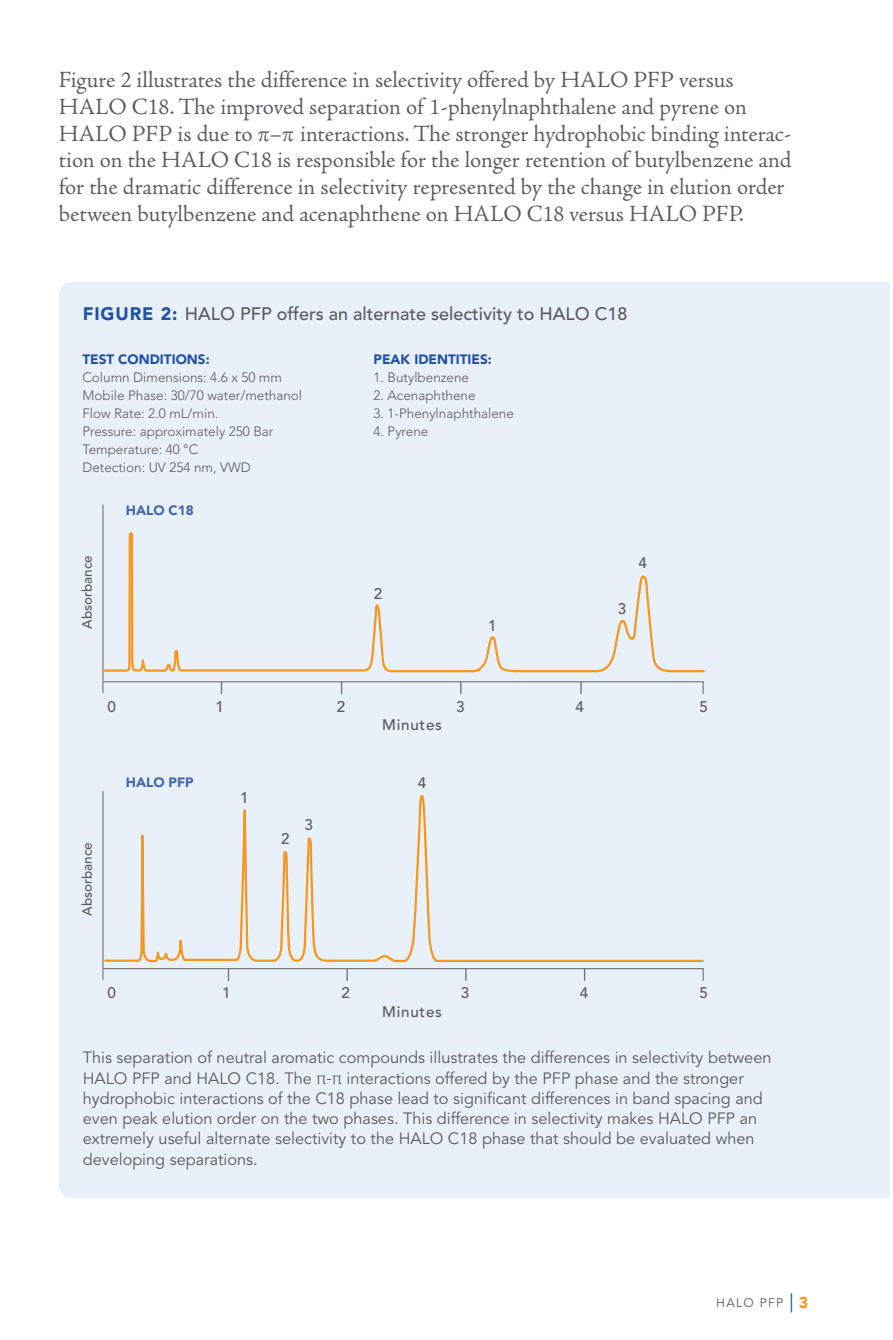
<style>
.page{position:relative;width:893px;height:1340px;background:#fff}
.page>*{position:absolute;margin:0;border:0;box-sizing:border-box;transform-origin:0 0}
.t1{font:24.3px/27px "Adobe Jenson MM.371.10.+EICMZI";color:#5c5a5d}
.t2{font:18px "Avenir Medium+XHXVCX";color:#5c5a5d}
.t3{font:16.2px/20.2px "Avenir Book+SWCIZG";color:#5c5a5d}
.t4{font:15.3px "Avenir Medium+XHXVCX";letter-spacing:.05em;color:#5c5a5d}
.t5{font:13.5px/18px "Avenir Light+WRWSAJ";color:#5c5a5d}
.t6{font:13.5px "Avenir Black+UIUPHC";color:#2051a3}
.t7{font:13.5px "Avenir Medium+XHXVCX";color:#5c5a5d}
.t8{font:13.5px "Avenir Black+UIUPHC";color:#4563ae}
.t9{font:12.38px "Avenir Book+SWCIZG";letter-spacing:.1em;color:#5c5a5d}
.s1{font-family:"Adobe Garamond Pro Regular+ODFQLE"}
.s2{font-family:"Avenir Black+UIUPHC";color:#2051a3}
.s3{font-family:"Avenir Light+WRWSAJ";font-size:24.75px;color:#2051a3}
.s4{font-family:"Avenir Black+UIUPHC";font-size:15.75px;color:#f7971d}
</style>
<div class="page">
<div style="left:59px;top:282px;width:830px;height:916px;background:#e8f0f9"></div>
<hr style="left:102px;top:504px;width:1px;height:189px;background:#747377">
<hr style="left:102px;top:791px;width:1px;height:189px;background:#747377">
<svg style="left:102px;top:967px;width:602px;height:15px;background:#dde5ed"></svg>
<div style="left:103px;top:462px;width:602px;height:501px;background:#e8f0f9"></div>
<svg style="left:317px;top:1074px;width:24px;height:9px"></svg>
<p class="t1" style="left:59px;top:68px;width:734px">Figure 2 illustrates the difference in selectivity offered by HALO PFP versus HALO C18. The improved separation of 1-phenylnaphthalene and pyrene on HALO PFP is due to <span class="s1">π</span>–<span class="s1">π</span> interactions. The stronger hydrophobic binding interac&shy;tion on the HALO C18 is responsible for the longer retention of butylbenzene and for the dramatic difference in selectivity represented by the change in elution order between butylbenzene and acenaphthene on HALO C18 versus HALO PFP.</p>
<p class="t2" style="left:83px;top:306px;width:546px"><span class="s2">FIGURE 2:</span> HALO PFP offers an alternate selectivity to HALO C18</p>
<p class="t6" style="left:82px;top:354px;width:129px">TEST CONDITIONS:</p>
<p class="t5" style="left:82px;top:370px;width:221px">Column Dimensions: 4.6 x 50 mm<br>Mobile Phase: 30/70 water/methanol<br>Flow Rate: 2.0 mL/min.<br>Pressure: approximately 250 Bar<br>Temperature: 40 °C<br>Detection: UV 254 nm, VWD</p>
<p class="t7" style="left:81px;top:629px;width:75px;rotate:-90deg">Absorbance</p>
<p class="t8" style="left:126px;top:504px;width:69px">HALO C18</p>
<p class="t6" style="left:374px;top:354px;width:120px">PEAK IDENTITIES:</p>
<p class="t5" style="left:374px;top:370px;width:97px">1. Butylbenzene</p>
<p class="t5" style="left:374px;top:388px;width:104px">2. Acenaphthene</p>
<p class="t5" style="left:374px;top:406px;width:142px">3. 1-Phenylnaphthalene</p>
<p class="t5" style="left:374px;top:424px;width:56px">4. Pyrene</p>
<p class="t4" style="left:374px;top:587px;width:10px">2</p>
<p class="t4" style="left:488px;top:619px;width:10px">1</p>
<p class="t4" style="left:638px;top:556px;width:10px">4</p>
<p class="t4" style="left:618px;top:602px;width:10px">3</p>
<p class="t4" style="left:108px;top:700px;width:10px">0</p>
<p class="t4" style="left:215px;top:700px;width:10px">1</p>
<p class="t4" style="left:337px;top:700px;width:10px">2</p>
<p class="t4" style="left:456px;top:700px;width:10px">3</p>
<p class="t4" style="left:575px;top:700px;width:10px">4</p>
<p class="t4" style="left:700px;top:700px;width:10px">5</p>
<p class="t4" style="left:382px;top:718px;width:61px">Minutes</p>
<p class="t7" style="left:81px;top:915px;width:75px;rotate:-90deg">Absorbance</p>
<p class="t8" style="left:126px;top:776px;width:69px">HALO PFP</p>
<p class="t4" style="left:418px;top:776px;width:10px">4</p>
<p class="t4" style="left:304px;top:818px;width:10px">3</p>
<p class="t4" style="left:240px;top:791px;width:10px">1</p>
<p class="t4" style="left:281px;top:832px;width:10px">2</p>
<p class="t4" style="left:108px;top:986px;width:10px">0</p>
<p class="t4" style="left:222px;top:986px;width:10px">1</p>
<p class="t4" style="left:341px;top:986px;width:10px">2</p>
<p class="t4" style="left:461px;top:986px;width:10px">3</p>
<p class="t4" style="left:580px;top:986px;width:10px">4</p>
<p class="t4" style="left:700px;top:986px;width:10px">5</p>
<p class="t4" style="left:382px;top:1005px;width:61px">Minutes</p>
<p class="t3" style="left:83px;top:1048px;width:690px">This separation of neutral aromatic compounds illustrates the differences in selectivity between<br>HALO PFP and HALO C18. The</p>
<p class="t3" style="left:83px;top:1069px;width:682px;text-indent:264px">interactions offered by the PFP phase and the stronger hydrophobic interactions of the C18 phase lead to significant differences in band spacing and even peak elution order on the two phases. This difference in selectivity makes HALO PFP an extremely useful alternate selectivity to the HALO C18 phase that should be evaluated when developing separations.</p>
<p class="t9" style="left:716px;top:1297px;width:93px">HALO PFP <span class="s3">|</span> <span class="s4">3</span></p>
</div>
